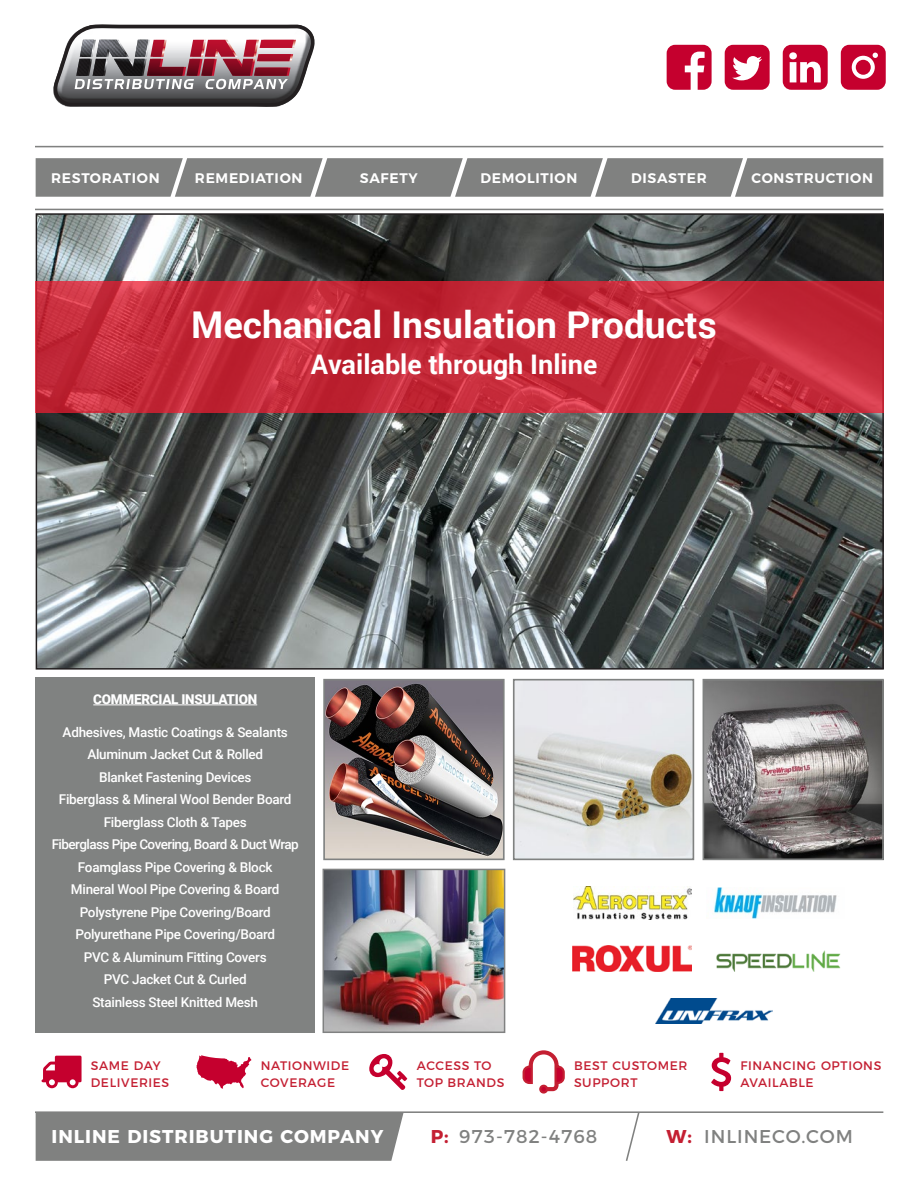
<style>
.page{position:relative;width:918px;height:1188px;background:#fff}
.page>*{position:absolute;margin:0;border:0;box-sizing:border-box;transform-origin:0 0}
.t1{font:700 36.9px "Roboto";color:#fff}
.t2{font:700 27px "Roboto";color:#fff}
.t3{font:18.45px "Montserrat";letter-spacing:.05em;color:#808180}
.t4{font:700 18.45px "Montserrat";letter-spacing:.05em;color:#fff}
.t5{font:600 13.95px "Montserrat";letter-spacing:.05em;color:#fff}
.t6{font:500 13.5px "Roboto";letter-spacing:-.02em;color:#fff}
.t7{font:500 13.5px "Roboto";letter-spacing:-.04em;color:#fff}
.t8{font:900 13.5px "Roboto";letter-spacing:-.02em;color:#fff}
.t9{font:12.3px/17px "Montserrat";letter-spacing:.05em;color:#c41f32}
.s1{font-weight:700;color:#c41f32}
</style>
<div class="page">
<img style="left:39px;top:216px;width:842px;height:451px">
<hr style="left:36px;top:1111px;width:847px;height:2px;background:#808180">
<hr style="left:36px;top:209px;width:847px;height:1px;background:#808180">
<hr style="left:36px;top:146px;width:847px;height:1px;background:#808180">
<svg style="left:54px;top:24px;width:261px;height:83px"></svg>
<div style="left:36px;top:1113px;width:368px;height:48px;background:#808180"></div>
<svg style="left:42px;top:1056px;width:40px;height:32px"></svg>
<svg style="left:369px;top:1054px;width:38px;height:36px"></svg>
<svg style="left:711px;top:1053px;width:20px;height:38px"></svg>
<svg style="left:196px;top:1055px;width:55px;height:34px"></svg>
<svg style="left:522px;top:1050px;width:43px;height:44px"></svg>
<svg style="left:625px;top:1111px;width:16px;height:50px"></svg>
<svg style="left:36px;top:158px;width:847px;height:39px;background:#848584"></svg>
<svg style="left:667px;top:45px;width:45px;height:45px"></svg>
<div style="left:841px;top:45px;width:45px;height:45px;background:#c5002e;border-radius:8px"></div>
<svg style="left:852px;top:53px;width:26px;height:26px"></svg>
<svg style="left:783px;top:45px;width:45px;height:45px"></svg>
<svg style="left:725px;top:45px;width:45px;height:45px"></svg>
<svg style="left:36px;top:281px;width:848px;height:132px;background:#c52a3a"></svg>
<div style="left:36px;top:677px;width:279px;height:355px;background:#808281"></div>
<hr style="left:93px;top:705px;width:164px;height:1px;background:#fff">
<img style="left:326px;top:682px;width:176px;height:175px">
<div style="left:323px;top:679px;width:182px;height:181px;border:2px solid #808281"></div>
<img style="left:516px;top:682px;width:175px;height:175px">
<div style="left:513px;top:679px;width:181px;height:181px;border:2px solid #808281"></div>
<img style="left:706px;top:682px;width:175px;height:175px">
<div style="left:703px;top:679px;width:181px;height:181px;border:2px solid #808281"></div>
<img style="left:573px;top:946px;width:119px;height:26px">
<img style="left:655px;top:998px;width:117px;height:25px">
<img style="left:714px;top:888px;width:123px;height:30px">
<img style="left:573px;top:887px;width:119px;height:32px">
<img style="left:716px;top:951px;width:124px;height:21px">
<img style="left:326px;top:872px;width:176px;height:158px">
<div style="left:323px;top:869px;width:182px;height:164px;border:2px solid #808181"></div>
<p class="t5" style="left:51px;top:166px;width:110px">RESTORATION</p>
<p class="t5" style="left:195px;top:166px;width:109px">REMEDIATION</p>
<p class="t5" style="left:360px;top:166px;width:59px">SAFETY</p>
<p class="t5" style="left:481px;top:166px;width:98px">DEMOLITION</p>
<p class="t5" style="left:631px;top:166px;width:77px">DISASTER</p>
<p class="t5" style="left:752px;top:166px;width:123px">CONSTRUCTION</p>
<p class="t1" style="left:191px;top:299px;width:527px">Mechanical Insulation Products</p>
<p class="t2" style="left:311px;top:345px;width:288px">Available through Inline</p>
<p class="t8" style="left:93px;top:690px;width:165px">COMMERCIAL INSULATION</p>
<p class="t6" style="left:63px;top:723px;width:227px">Adhesives, Mastic Coatings &amp; Sealants</p>
<p class="t6" style="left:87px;top:745px;width:177px">Aluminum Jacket Cut &amp; Rolled</p>
<p class="t6" style="left:99px;top:768px;width:154px">Blanket Fastening Devices</p>
<p class="t6" style="left:59px;top:790px;width:234px">Fiberglass &amp; Mineral Wool Bender Board</p>
<p class="t6" style="left:104px;top:813px;width:144px">Fiberglass Cloth &amp; Tapes</p>
<p class="t7" style="left:52px;top:835px;width:249px">Fiberglass Pipe Covering, Board &amp; Duct Wrap</p>
<p class="t6" style="left:78px;top:858px;width:196px">Foamglass Pipe Covering &amp; Block</p>
<p class="t6" style="left:71px;top:880px;width:210px">Mineral Wool Pipe Covering &amp; Board</p>
<p class="t6" style="left:80px;top:903px;width:193px">Polystyrene Pipe Covering/Board</p>
<p class="t6" style="left:75px;top:925px;width:201px">Polyurethane Pipe Covering/Board</p>
<p class="t6" style="left:84px;top:948px;width:184px">PVC &amp; Aluminum Fitting Covers</p>
<p class="t6" style="left:104px;top:970px;width:144px">PVC Jacket Cut &amp; Curled</p>
<p class="t6" style="left:92px;top:993px;width:167px">Stainless Steel Knitted Mesh</p>
<p class="t9" style="left:91px;top:1056px;width:80px">SAME DAY<br>DELIVERIES</p>
<p class="t9" style="left:417px;top:1056px;width:89px">ACCESS TO<br>TOP BRANDS</p>
<p class="t9" style="left:740px;top:1056px;width:142px">FINANCING OPTIONS<br>AVAILABLE</p>
<p class="t9" style="left:261px;top:1056px;width:90px">NATIONWIDE<br>COVERAGE</p>
<p class="t9" style="left:574px;top:1056px;width:115px">BEST CUSTOMER<br>SUPPORT</p>
<p class="t4" style="left:52px;top:1121px;width:333px">INLINE DISTRIBUTING COMPANY</p>
<p class="t3" style="left:431px;top:1121px;width:168px"><span class="s1">P:</span> 973-782-4768</p>
<p class="t3" style="left:667px;top:1121px;width:188px"><span class="s1">W:</span> INLINECO.COM</p>
</div>
